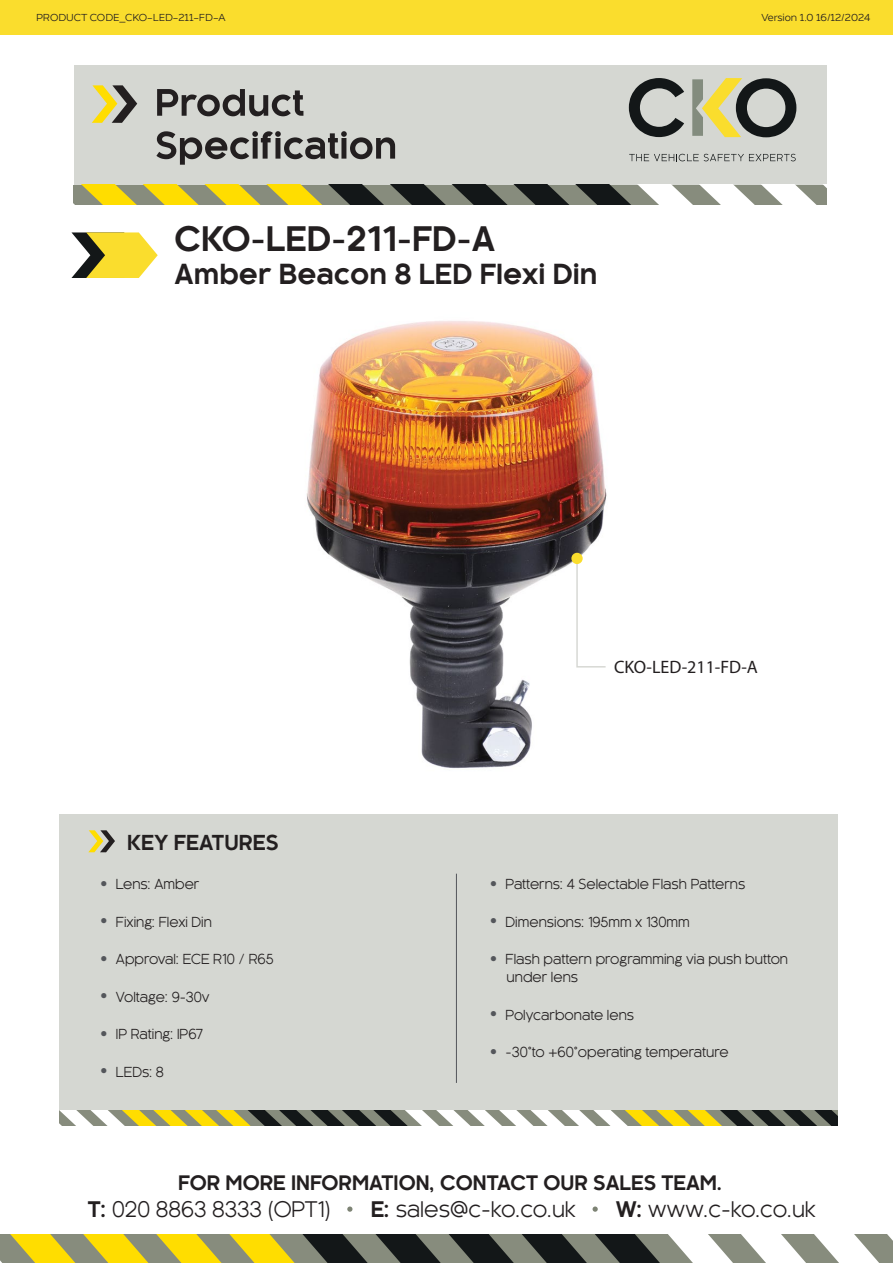
<style>
.page{position:relative;width:893px;height:1263px;background:#fff}
.page>*{position:absolute;margin:0;border:0;box-sizing:border-box;transform-origin:0 0}
.t1{font:700 33px "Kaleko 205 W00";color:#231f20}
.t2{font:700 27px "Kaleko 205 W00";color:#231f20}
.t3{font:21px "Kaleko 205 W00";color:#231f20}
.t4{font:700 20.1px "Kaleko 205 W00";color:#231f20}
.t5{font:700 19.5px "Kaleko 205 W00";color:#231f20}
.t6{font:18px "Myriad Pro";color:#231f20}
.t7{font:13.5px/18px "Kaleko 205 W00";color:#231f20}
.t8{font:300 10.5px "Naste";color:#231f20}
.s1{font-size:25.5px;color:#54565b}
.s2{font-weight:700}
</style>
<div class="page">
<img style="left:201px;top:321px;width:510px;height:494px">
<div style="left:0;top:0;width:893px;height:35px;background:#fadd2d"></div>
<div style="left:74px;top:66px;width:753px;height:124px;background:#d5d7d2"></div>
<svg style="left:92px;top:85px;width:45px;height:38px"></svg>
<svg style="left:157px;top:89px;width:146px;height:27px"></svg>
<svg style="left:156px;top:131px;width:239px;height:34px"></svg>
<svg style="left:73px;top:185px;width:753px;height:20px;background:#928f61"></svg>
<svg style="left:629px;top:154px;width:167px;height:7px"></svg>
<svg style="left:629px;top:78px;width:55px;height:59px"></svg>
<svg style="left:692px;top:78px;width:104px;height:59px"></svg>
<svg style="left:347px;top:1206px;width:5px;height:6px"></svg>
<svg style="left:593px;top:1206px;width:5px;height:6px"></svg>
<svg style="left:0;top:1234px;width:892px;height:29px;background:#928f61"></svg>
<svg style="left:71px;top:232px;width:87px;height:46px"></svg>
<div style="left:60px;top:815px;width:778px;height:307px;background:#d5d7d2"></div>
<svg style="left:88px;top:830px;width:27px;height:22px"></svg>
<svg style="left:60px;top:1110px;width:778px;height:15px;background:#9a986f"></svg>
<hr style="left:456px;top:874px;width:1px;height:209px;background:#54565b">
<svg style="left:576px;top:561px;width:31px;height:107px"></svg>
<div style="left:571px;top:553px;width:12px;height:11px;background:#fadd2d;border-radius:50%"></div>
<p class="t8" style="left:36px;top:10px;width:191px">PRODUCT CODE_CKO-LED-211-FD-A</p>
<p class="t8" style="left:761px;top:10px;width:111px">Version 1.0 16/12/2024</p>
<h1 class="t1" style="left:175px;top:221px;width:322px">CKO-LED-211-FD-A</h1>
<h2 class="t2" style="left:175px;top:259px;width:424px">Amber Beacon 8 LED Flexi Din</h2>
<h3 class="t4" style="left:127px;top:831px;width:153px">KEY FEATURES</h3>
<h3 class="t6" style="left:614px;top:655px;width:145px">CKO-LED-211-FD-A</h3>
<p class="t7" style="left:99px;top:875px;width:102px"><span class="s1">•</span> Lens: Amber</p>
<p class="t7" style="left:99px;top:913px;width:115px"><span class="s1">•</span> Fixing: Flexi Din</p>
<p class="t7" style="left:99px;top:950px;width:176px"><span class="s1">•</span> Approval: ECE R10 / R65</p>
<p class="t7" style="left:99px;top:988px;width:112px"><span class="s1">•</span> Voltage: 9-30v</p>
<p class="t7" style="left:99px;top:1025px;width:106px"><span class="s1">•</span> IP Rating: IP67</p>
<p class="t7" style="left:99px;top:1063px;width:67px"><span class="s1">•</span> LEDs: 8</p>
<p class="t7" style="left:489px;top:875px;width:258px"><span class="s1">•</span> Patterns: 4 Selectable Flash Patterns</p>
<p class="t7" style="left:489px;top:913px;width:203px"><span class="s1">•</span> Dimensions: 195mm x 130mm</p>
<p class="t7" style="left:507px;top:950px;width:283px;text-indent:-18px"><span class="s1">•</span> Flash pattern programming via push button under lens</p>
<p class="t7" style="left:489px;top:1006px;width:147px"><span class="s1">•</span> Polycarbonate lens</p>
<p class="t7" style="left:489px;top:1043px;width:242px"><span class="s1">•</span> -30°to +60°operating temperature</p>
<h3 class="t5" style="left:178px;top:1172px;width:546px">FOR MORE INFORMATION, CONTACT OUR SALES TEAM.</h3>
<h3 class="t3" style="left:88px;top:1198px;width:245px"><span class="s2">T:</span> 020 8863 8333 (OPT1)</h3>
<h3 class="t3" style="left:371px;top:1198px;width:207px"><span class="s2">E:</span> sales@c-ko.co.uk</h3>
<h3 class="t3" style="left:616px;top:1198px;width:202px"><span class="s2">W:</span> www.c-ko.co.uk</h3>
</div>
